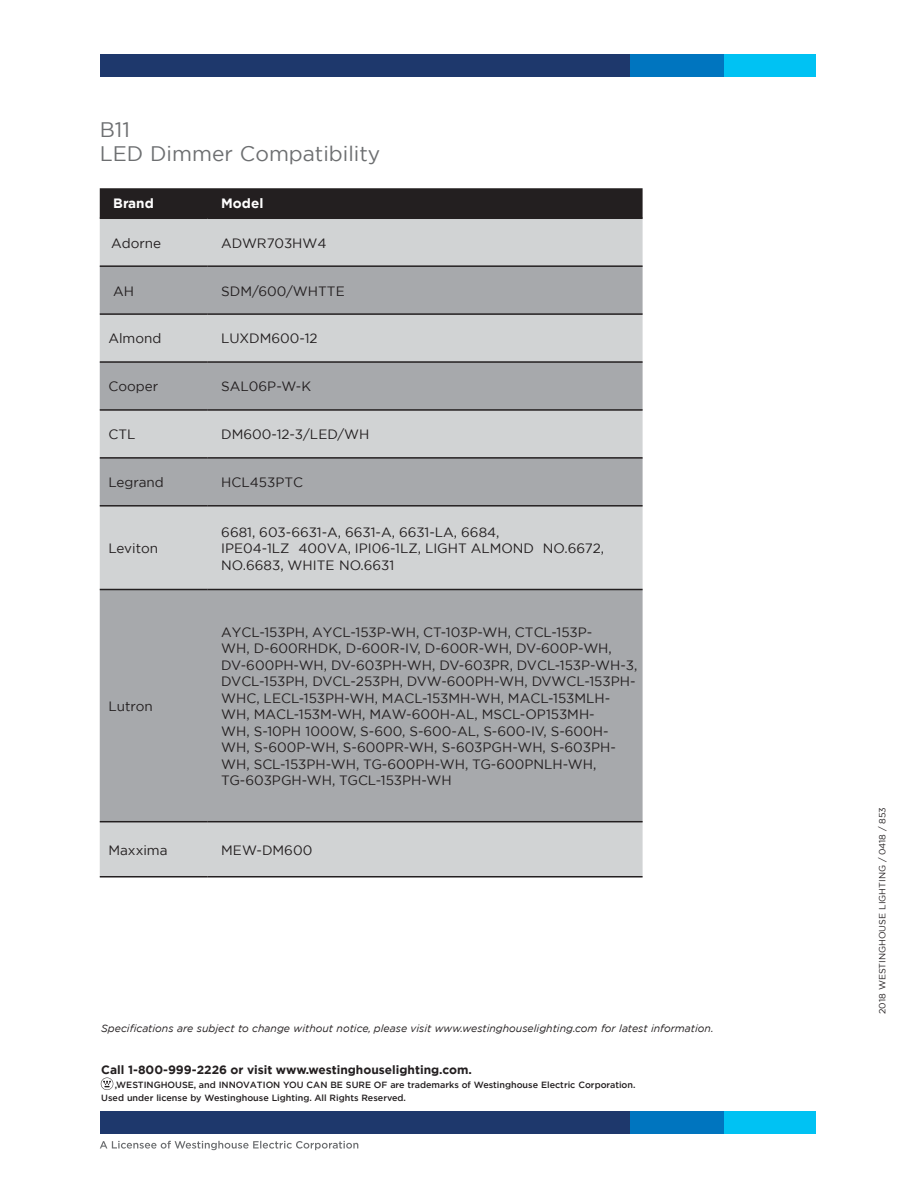
<style>
.page{position:relative;width:918px;height:1188px;background:#fff}
.page>*{position:absolute;margin:0;border:0;box-sizing:border-box;transform-origin:0 0}
.t1{font:21px/24px "Gotham";color:#6d6f71}
.t2{font:13.5px/16.5px "Gotham";color:#231f20}
.t3{font:700 13.5px "Gotham";color:#fff}
.t4{font:700 12px "Gotham";color:#231f20}
.t5{font:italic 10.5px "Gotham";color:#231f20}
.t6{font:500 9px/13.5px "Gotham";color:#231f20}
.t7{font:9px "Gotham";color:#231f20}
</style>
<div class="page">
<svg style="left:101px;top:1078px;width:12px;height:12px"></svg>
<div style="left:105px;top:1111px;width:711px;height:23px;background:#00c2f3"></div>
<div style="left:100px;top:1111px;width:624px;height:23px;background:#1e386c"></div>
<div style="left:630px;top:1111px;width:94px;height:23px;background:#0075bf"></div>
<div style="left:105px;top:54px;width:711px;height:23px;background:#00c2f3"></div>
<div style="left:100px;top:54px;width:624px;height:23px;background:#1e386c"></div>
<div style="left:630px;top:54px;width:94px;height:23px;background:#0075bf"></div>
<svg style="left:100px;top:1141px;width:258px;height:9px"></svg>
<div style="left:100px;top:188px;width:543px;height:30px;background:#231f20"></div>
<div style="left:100px;top:219px;width:543px;height:657px;background:#d1d3d4"></div>
<svg style="left:100px;top:267px;width:543px;height:554px;background:#b4b6b8"></svg>
<hr style="left:100px;top:218px;width:108px;height:1px;background:#231f20">
<hr style="left:208px;top:218px;width:435px;height:1px;background:#231f20">
<hr style="left:100px;top:265px;width:108px;height:2px;background:#231f20">
<hr style="left:208px;top:265px;width:435px;height:2px;background:#231f20">
<hr style="left:100px;top:313px;width:108px;height:2px;background:#231f20">
<hr style="left:208px;top:313px;width:435px;height:2px;background:#231f20">
<hr style="left:100px;top:361px;width:108px;height:2px;background:#231f20">
<hr style="left:208px;top:361px;width:435px;height:2px;background:#231f20">
<hr style="left:100px;top:409px;width:108px;height:2px;background:#231f20">
<hr style="left:208px;top:409px;width:435px;height:2px;background:#231f20">
<hr style="left:100px;top:457px;width:108px;height:2px;background:#231f20">
<hr style="left:208px;top:457px;width:435px;height:2px;background:#231f20">
<hr style="left:100px;top:505px;width:108px;height:2px;background:#231f20">
<hr style="left:208px;top:505px;width:435px;height:2px;background:#231f20">
<hr style="left:100px;top:589px;width:108px;height:1px;background:#231f20">
<hr style="left:208px;top:589px;width:435px;height:1px;background:#231f20">
<hr style="left:100px;top:821px;width:108px;height:1px;background:#231f20">
<hr style="left:208px;top:821px;width:435px;height:1px;background:#231f20">
<hr style="left:100px;top:876px;width:108px;height:2px;background:#231f20">
<hr style="left:208px;top:876px;width:435px;height:2px;background:#231f20">
<h1 class="t1" style="left:100px;top:117px;width:282px">B11<br>LED Dimmer Compatibility</h1>
<p class="t3" style="left:113px;top:195px;width:42px">Brand</p>
<p class="t3" style="left:221px;top:195px;width:44px">Model</p>
<p class="t2" style="left:111px;top:234px;width:52px">Adorne</p>
<p class="t2" style="left:221px;top:234px;width:107px">ADWR703HW4</p>
<p class="t2" style="left:113px;top:282px;width:22px">AH</p>
<p class="t2" style="left:221px;top:282px;width:125px">SDM/600/WHTTE</p>
<p class="t2" style="left:108px;top:330px;width:55px">Almond</p>
<p class="t2" style="left:221px;top:330px;width:98px">LUXDM600-12</p>
<p class="t2" style="left:108px;top:378px;width:51px">Cooper</p>
<p class="t2" style="left:221px;top:378px;width:91px">SAL06P-W-K</p>
<p class="t2" style="left:108px;top:426px;width:29px">CTL</p>
<p class="t2" style="left:221px;top:426px;width:150px">DM600-12-3/LED/WH</p>
<p class="t2" style="left:108px;top:474px;width:57px">Legrand</p>
<p class="t2" style="left:221px;top:474px;width:83px">HCL453PTC</p>
<p class="t2" style="left:108px;top:540px;width:51px">Leviton</p>
<p class="t2" style="left:108px;top:698px;width:46px">Lutron</p>
<p class="t2" style="left:221px;top:523px;width:384px">6681, 603-6631-A, 6631-A, 6631-LA, 6684,<br>IPE04-1LZ 400VA, IPI06-1LZ, LIGHT ALMOND NO.6672,<br>NO.6683, WHITE NO.6631</p>
<p class="t2" style="left:221px;top:623px;width:418px">AYCL-153PH, AYCL-153P-WH, CT-103P-WH, CTCL-153P-<br>WH, D-600RHDK, D-600R-IV, D-600R-WH, DV-600P-WH, DV-600PH-WH, DV-603PH-WH, DV-603PR, DVCL-153P-WH-3, DVCL-153PH, DVCL-253PH, DVW-600PH-WH, DVWCL-153PH-WHC, LECL-153PH-WH, MACL-153MH-WH, MACL-153MLH-WH, MACL-153M-WH, MAW-600H-AL, MSCL-OP153MH-<br>WH, S-10PH 1000W, S-600, S-600-AL, S-600-IV, S-600H-WH, S-600P-WH, S-600PR-WH, S-603PGH-WH, S-603PH-WH, SCL-153PH-WH, TG-600PH-WH, TG-600PNLH-WH, TG-603PGH-WH, TGCL-153PH-WH</p>
<p class="t2" style="left:108px;top:841px;width:61px">Maxxima</p>
<p class="t2" style="left:221px;top:841px;width:93px">MEW-DM600</p>
<p class="t5" style="left:101px;top:1022px;width:614px">Specifications are subject to change without notice, please visit www.westinghouselighting.com for latest information.</p>
<p class="t4" style="left:101px;top:1062px;width:372px">Call 1-800-999-2226 or visit www.westinghouselighting.com.</p>
<p class="t6" style="left:101px;top:1078px;width:536px;text-indent:13px">,WESTINGHOUSE, and INNOVATION YOU CAN BE SURE OF are trademarks of Westinghouse Electric Corporation.<br>Used under license by Westinghouse Lighting. All Rights Reserved.</p>
<p class="t7" style="left:877px;top:1014px;width:208px;rotate:-90deg">2018 WESTINGHOUSE LIGHTING / 0418 / 853</p>
</div>
